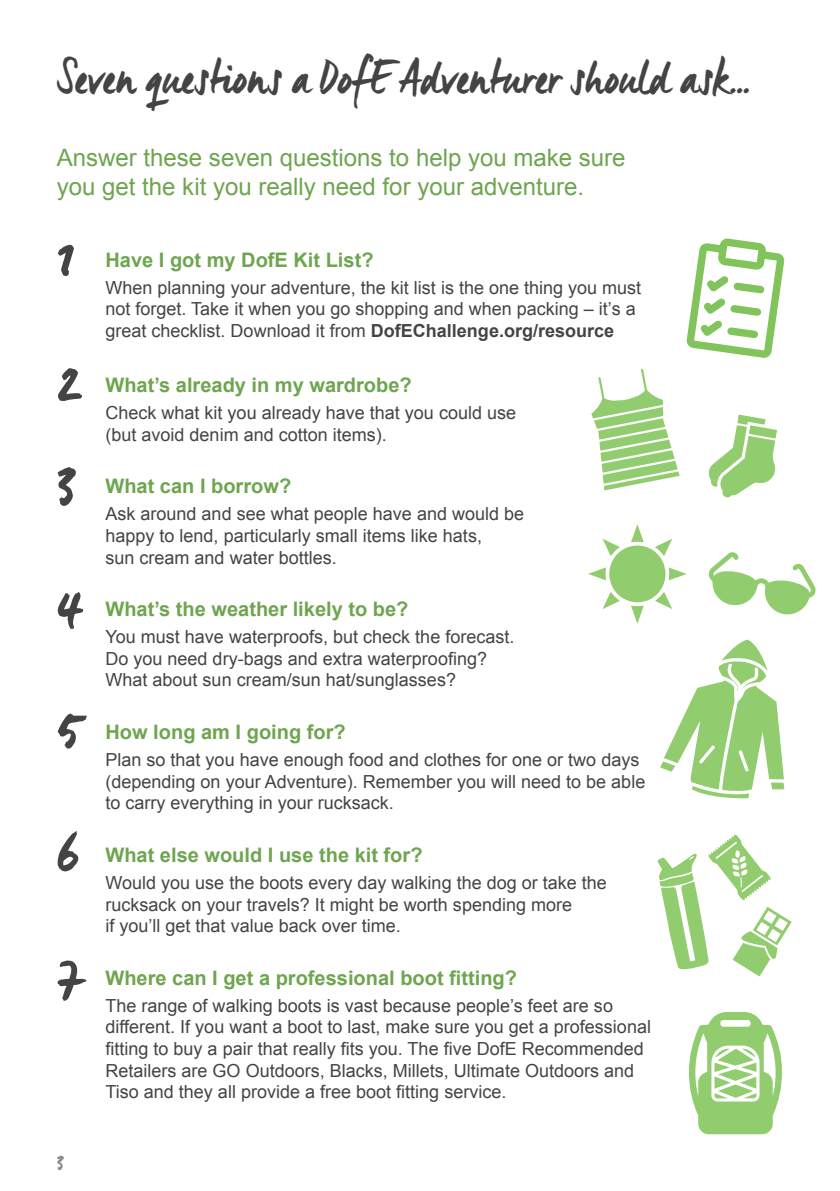
<style>
.page{position:relative;width:840px;height:1191px;background:#fff}
.page>*{position:absolute;margin:0;border:0;box-sizing:border-box;transform-origin:0 0}
.t1{font:64px/123.4px "Manus";color:#444443}
.t2{font:48px "Manus";color:#444443}
.t3{font:24px/28.8px "Arial";color:#6ea54f}
.t4{font:24px "Manus";color:#8e8a89}
.t5{font:700 20px "Arial";color:#6ea54f}
.t6{font:18px/21.6px "Arial";color:#444443}
.s1{font-weight:700}
</style>
<div class="page">
<svg style="left:686px;top:238px;width:98px;height:120px"></svg>
<svg style="left:708px;top:414px;width:68px;height:84px"></svg>
<svg style="left:591px;top:369px;width:88px;height:121px"></svg>
<svg style="left:588px;top:524px;width:98px;height:100px"></svg>
<svg style="left:708px;top:552px;width:107px;height:63px"></svg>
<svg style="left:689px;top:1012px;width:93px;height:122px"></svg>
<svg style="left:660px;top:639px;width:124px;height:160px"></svg>
<svg style="left:657px;top:834px;width:134px;height:142px"></svg>
<h2 class="t2" style="left:57px;top:48px;width:694px">Seven questions a DofE Adventurer should ask...</h2>
<h3 class="t3" style="left:57px;top:144px;width:570px">Answer these seven questions to help you make sure you get the kit you really need for your adventure.</h3>
<h1 class="t1" style="left:57px;top:192px;width:28px">1<br>2</h1>
<h1 class="t1" style="left:57px;top:413px;width:29px;text-align:justify">3<br>4<br>5<br>6<br>7</h1>
<p class="t5" style="left:105px;top:246px;width:269px">Have I got my DofE Kit List?</p>
<p class="t6" style="left:105px;top:277px;width:537px">When planning your adventure, the kit list is the one thing you must not forget. Take it when you go shopping and when packing – it’s a great checklist. Download it from <span class="s1">DofEChallenge.org/resource</span></p>
<p class="t5" style="left:105px;top:371px;width:308px">What’s already in my wardrobe?</p>
<p class="t6" style="left:105px;top:402px;width:412px">Check what kit you already have that you could use (but avoid denim and cotton items).</p>
<p class="t5" style="left:105px;top:473px;width:187px">What can I borrow?</p>
<p class="t6" style="left:105px;top:503px;width:420px">Ask around and see what people have and would be happy to lend, particularly small items like hats,<br>sun cream and water bottles.</p>
<p class="t5" style="left:105px;top:595px;width:304px">What’s the weather likely to be?</p>
<p class="t6" style="left:105px;top:626px;width:410px">You must have waterproofs, but check the forecast.<br>Do you need dry-bags and extra waterproofing?<br>What about sun cream/sun hat/sunglasses?</p>
<p class="t5" style="left:105px;top:718px;width:242px">How long am I going for?</p>
<p class="t6" style="left:105px;top:749px;width:541px">Plan so that you have enough food and clothes for one or two days (depending on your Adventure). Remember you will need to be able to carry everything in your rucksack.</p>
<p class="t5" style="left:105px;top:841px;width:318px">What else would I use the kit for?</p>
<p class="t6" style="left:105px;top:872px;width:502px">Would you use the boots every day walking the dog or take the rucksack on your travels? It might be worth spending more<br>if you’ll get that value back over time.</p>
<p class="t5" style="left:105px;top:964px;width:413px">Where can I get a professional boot fitting?</p>
<p class="t6" style="left:105px;top:994px;width:546px">The range of walking boots is vast because people’s feet are so different. If you want a boot to last, make sure you get a professional fitting to buy a pair that really fits you. The five DofE Recommended Retailers are GO Outdoors, Blacks, Millets, Ultimate Outdoors and Tiso and they all provide a free boot fitting service.</p>
<h3 class="t4" style="left:57px;top:1144px;width:9px">3</h3>
</div>
